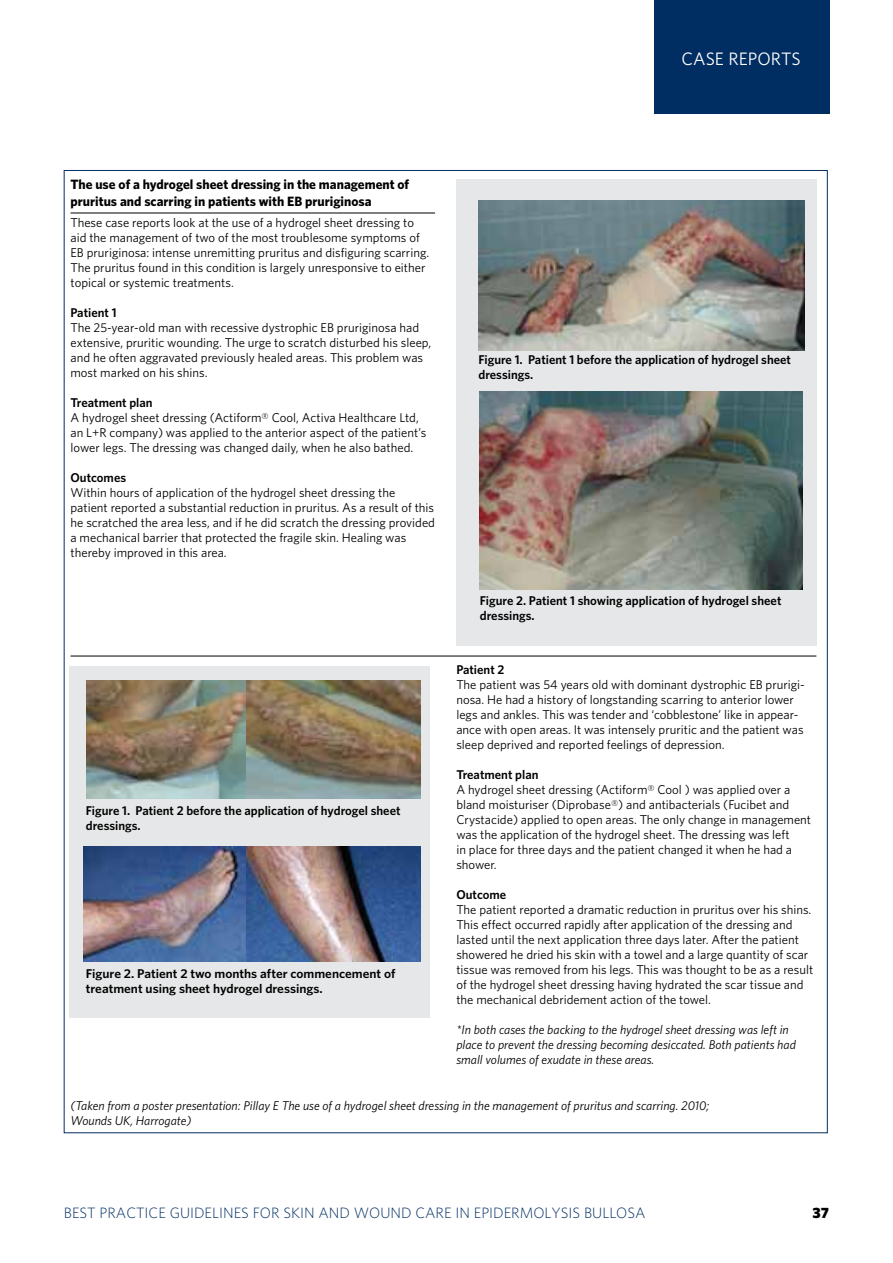
<style>
.page{position:relative;width:893px;height:1263px;background:#fff}
.page>*{position:absolute;margin:0;border:0;box-sizing:border-box;transform-origin:0 0}
.t1{font:18px "Whitney";color:#fff}
.t2{font:300 15px "Whitney";color:#002d62}
.t3{font:900 15px "Whitney";color:#000}
.t4{font:700 13.5px/16.5px "Whitney";color:#000}
.t5{font:12.75px/15px "Whitney";color:#000}
.t6{font:italic 12.75px/15px "Whitney";color:#000}
.t7{font:600 12.75px/15px "Whitney";color:#000}
.t8{font:600 12.75px/15px "Whitney";color:#000;scale:1.05 1}
.s1{font-weight:600}
.s2{font-weight:300}
</style>
<div class="page">
<div style="left:654px;top:0;width:175px;height:113px;background:#002d62"></div>
<hr style="left:71px;top:213px;width:364px;height:1px;background:#000">
<div style="left:456px;top:179px;width:360px;height:466px;background:#e6e7e8"></div>
<img style="left:479px;top:201px;width:326px;height:149px">
<img style="left:480px;top:392px;width:322px;height:198px">
<div style="left:70px;top:666px;width:360px;height:352px;background:#e6e7e8"></div>
<img style="left:86px;top:680px;width:335px;height:118px">
<img style="left:84px;top:846px;width:337px;height:116px">
<hr style="left:71px;top:656px;width:745px;height:1px;background:#000">
<h1 class="t1" style="left:682px;top:48px;width:121px">CASE REPORTS</h1>
<p class="t4" style="left:71px;top:176px;width:340px">The use of a hydrogel sheet dressing in the management of pruritus and scarring in patients with EB pruriginosa</p>
<p class="t5" style="left:71px;top:215px;width:360px">These case reports look at the use of a hydrogel sheet dressing to aid the management of two of the most troublesome symptoms of EB pruriginosa: intense unremitting pruritus and disfiguring scarring.<br>The pruritus found in this condition is largely unresponsive to either topical or systemic treatments.</p>
<p class="t7" style="left:71px;top:305px;width:48px">Patient 1</p>
<p class="t5" style="left:71px;top:320px;width:362px">The 25-year-old man with recessive dystrophic EB pruriginosa had extensive, pruritic wounding. The urge to scratch disturbed his sleep, and he often aggravated previously healed areas. This problem was most marked on his shins.</p>
<p class="t5" style="left:71px;top:395px;width:357px"><span class="s1">Treatment plan<br></span>A hydrogel sheet dressing (Actiform<span class="s2">®</span> Cool, Activa Healthcare Ltd, an L+R company) was applied to the anterior aspect of the patient’s lower legs. The dressing was changed daily, when he also bathed.</p>
<p class="t7" style="left:71px;top:470px;width:57px">Outcomes</p>
<p class="t5" style="left:71px;top:485px;width:366px">Within hours of application of the hydrogel sheet dressing the patient reported a substantial reduction in pruritus. As a result of this he scratched the area less, and if he did scratch the dressing provided a mechanical barrier that protected the fragile skin. Healing was thereby improved in this area.</p>
<p class="t7" style="left:86px;top:802px;width:316px">Figure 1. Patient 2 before the application of hydrogel sheet dressings.</p>
<p class="t8" style="left:86px;top:966px;width:296px">Figure 2. Patient 2 two months after commencement of treatment using sheet hydrogel dressings.</p>
<p class="t7" style="left:478px;top:351px;width:314px">Figure 1. Patient 1 before the application of hydrogel sheet dressings.</p>
<p class="t7" style="left:480px;top:592px;width:303px">Figure 2. Patient 1 showing application of hydrogel sheet dressings.</p>
<p class="t7" style="left:456px;top:661px;width:50px">Patient 2</p>
<p class="t5" style="left:456px;top:676px;width:350px">The patient was 54 years old with dominant dystrophic EB prurigi&shy;nosa. He had a history of longstanding scarring to anterior lower legs and ankles. This was tender and ‘cobblestone’ like in appear&shy;ance with open areas. It was intensely pruritic and the patient was sleep deprived and reported feelings of depression.</p>
<p class="t5" style="left:456px;top:766px;width:356px"><span class="s1">Treatment plan<br></span>A hydrogel sheet dressing (Actiform<span class="s2">®</span> Cool ) was applied over a bland moisturiser (Diprobase<span class="s2">®</span>) and antibacterials (Fucibet and Crystacide) applied to open areas. The only change in management was the application of the hydrogel sheet. The dressing was left<br>in place for three days and the patient changed it when he had a shower.</p>
<p class="t7" style="left:456px;top:886px;width:51px">Outcome</p>
<p class="t5" style="left:456px;top:901px;width:358px">The patient reported a dramatic reduction in pruritus over his shins.<br>This effect occurred rapidly after application of the dressing and lasted until the next application three days later. After the patient showered he dried his skin with a towel and a large quantity of scar tissue was removed from his legs. This was thought to be as a result of the hydrogel sheet dressing having hydrated the scar tissue and the mechanical debridement action of the towel.</p>
<p class="t6" style="left:456px;top:1021px;width:341px">*In both cases the backing to the hydrogel sheet dressing was left in place to prevent the dressing becoming desiccated. Both patients had small volumes of exudate in these areas.</p>
<p class="t6" style="left:71px;top:1097px;width:640px">(Taken from a poster presentation: Pillay E The use of a hydrogel sheet dressing in the management of pruritus and scarring. 2010;<br>Wounds UK, Harrogate)</p>
<p class="t2" style="left:64px;top:1204px;width:583px">BEST PRACTICE GUIDELINES FOR SKIN AND WOUND CARE IN EPIDERMOLYSIS BULLOSA</p>
<p class="t3" style="left:813px;top:1204px;width:18px">37</p>
</div>
